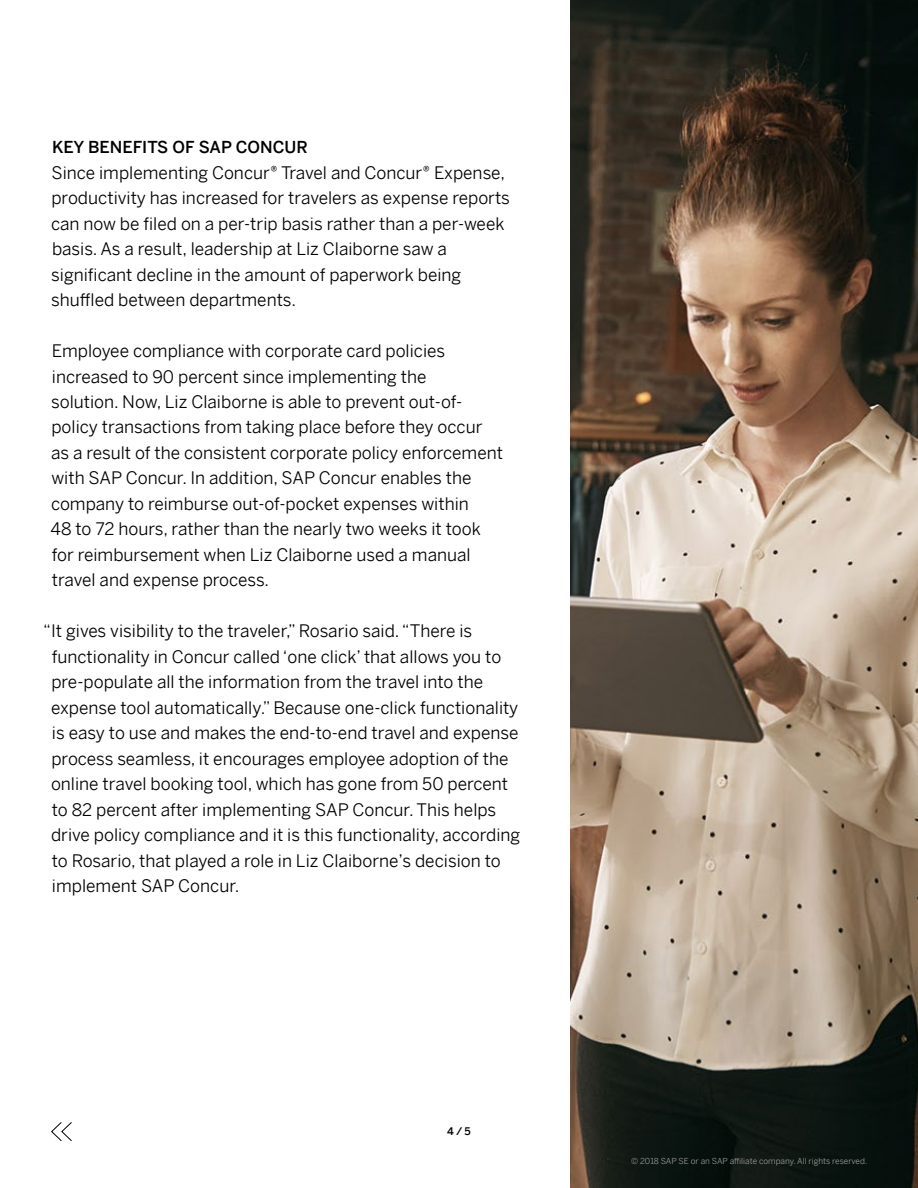
<style>
.page{position:relative;width:918px;height:1188px;background:#fff}
.page>*{position:absolute;margin:0;border:0;box-sizing:border-box;transform-origin:0 0}
.t1{font:17.25px/25.5px "Benton Sans";color:#000}
.t2{font:500 16.5px "Benton Sans";color:#000}
.t3{font:500 10.5px "Benton Sans";color:#000}
.t4{font:8.25px "Benton Sans";color:#999}
</style>
<div class="page">
<img style="left:571px;top:0;width:347px;height:1188px">
<svg style="left:51px;top:1122px;width:21px;height:19px"></svg>
<p class="t2" style="left:52px;top:133px;width:257px">KEY BENEFITS OF SAP CONCUR</p>
<p class="t1" style="left:51px;top:157px;width:460px">Since implementing Concur® Travel and Concur® Expense, productivity has increased for travelers as expense reports can now be filed on a per-trip basis rather than a per-week basis. As a result, leadership at Liz Claiborne saw a significant decline in the amount of paperwork being shuffled between departments.</p>
<p class="t1" style="left:51px;top:336px;width:454px">Employee compliance with corporate card policies increased to 90 percent since implementing the<br>solution. Now, Liz Claiborne is able to prevent out-of&shy;policy transactions from taking place before they occur as a result of the consistent corporate policy enforcement with SAP Concur. In addition, SAP Concur enables the company to reimburse out-of-pocket expenses within<br>48 to 72 hours, rather than the nearly two weeks it took for reimbursement when Liz Claiborne used a manual travel and expense process.</p>
<p class="t1" style="left:51px;top:616px;width:471px;text-indent:-8px">“It gives visibility to the traveler,” Rosario said. “There is functionality in Concur called ‘one click’ that allows you to pre-populate all the information from the travel into the expense tool automatically.” Because one-click functionality is easy to use and makes the end-to-end travel and expense process seamless, it encourages employee adoption of the online travel booking tool, which has gone from 50 percent to 82 percent after implementing SAP Concur. This helps drive policy compliance and it is this functionality, according to Rosario, that played a role in Liz Claiborne’s decision to implement SAP Concur.</p>
<p class="t3" style="left:447px;top:1122px;width:25px">4 / 5</p>
<p class="t4" style="left:631px;top:1154px;width:237px">© 2018 SAP SE or an SAP affiliate company. All rights reserved.</p>
</div>
